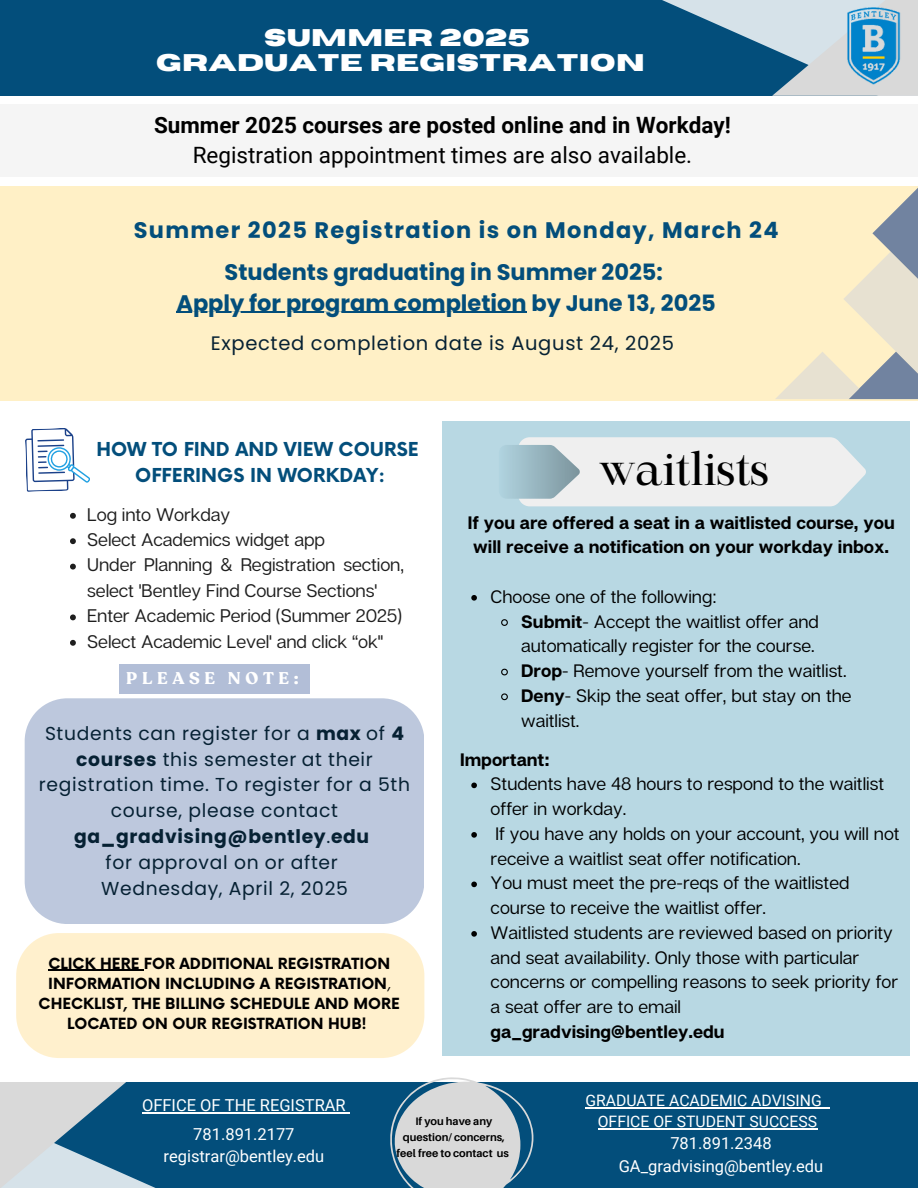
<style>
.page{position:relative;width:918px;height:1188px;background:#fff}
.page>*{position:absolute;margin:0;border:0;box-sizing:border-box;transform-origin:0 0}
.t1{font:45px "Maharlika";color:#000}
.t2{font:700 24px/24.8px "Horizon";letter-spacing:.02em;color:#fff;text-align:center}
.t3{font:700 22.5px/30.3px "Roboto";color:#000;text-align:center}
.t4{font:700 22.5px "Poppins";color:#034e7b}
.t5{font:700 22.5px "Poppins";letter-spacing:.06em;color:#034e7b}
.t6{font:19.5px "Poppins";letter-spacing:.035em;color:#062133}
.t7{font:18.75px/25.8px "Poppins";letter-spacing:.035em;color:#062133;text-align:center}
.t8{font:700 18.75px/25.8px "Now";color:#034e7b;text-align:center}
.t9{font:18.3px/25.3px "Articulat CF";letter-spacing:-.005em;color:#1e1e1e}
.t10{font:18px/24.8px "Articulat CF";color:#000}
.t11{font:700 18px/24.8px "Articulat CF";color:#000;text-align:center}
.t12{font:700 16.95px "Recoleta";letter-spacing:.28em;color:#fff}
.t13{font:16.5px "Roboto";color:#fff}
.t14{font:15.75px "Roboto";color:#fff}
.t15{font:700 15px/20.2px "Now";color:#000;text-align:center}
.t16{font:700 10.8px/16.4px "Aileron";color:#000;text-align:center}
.s1{font-weight:400}
.s2{font-weight:700}
</style>
<div class="page">
<svg style="left:25px;top:428px;width:65px;height:64px"></svg>
<svg style="left:70px;top:513px;width:6px;height:6px"></svg>
<svg style="left:70px;top:538px;width:6px;height:6px"></svg>
<svg style="left:70px;top:564px;width:6px;height:6px"></svg>
<svg style="left:70px;top:614px;width:6px;height:6px"></svg>
<svg style="left:70px;top:640px;width:6px;height:6px"></svg>
<div style="left:0;top:0;width:918px;height:96px;background:#034e7b"></div>
<div style="left:16px;top:933px;width:408px;height:125px;background:#fff0cd"></div>
<hr style="left:48px;top:970px;width:96px;height:1px;background:#000">
<div style="left:0;top:105px;width:918px;height:72px;background:#f5f5f5"></div>
<svg style="left:662px;top:0;width:256px;height:96px"></svg>
<img style="left:835px;top:1px;width:76px;height:88px">
<div style="left:0;top:186px;width:918px;height:214px;background:#fff0c6"></div>
<div style="left:442px;top:422px;width:468px;height:633px;background:#b8d8e3"></div>
<svg style="left:504px;top:437px;width:362px;height:69px;background:#e0e6e8"></svg>
<svg style="left:471px;top:595px;width:6px;height:6px"></svg>
<svg style="left:501px;top:619px;width:7px;height:7px"></svg>
<svg style="left:501px;top:668px;width:7px;height:8px"></svg>
<svg style="left:501px;top:693px;width:7px;height:8px"></svg>
<svg style="left:471px;top:783px;width:6px;height:5px"></svg>
<svg style="left:471px;top:832px;width:6px;height:6px"></svg>
<svg style="left:471px;top:882px;width:6px;height:5px"></svg>
<svg style="left:471px;top:931px;width:6px;height:6px"></svg>
<div style="left:0;top:1082px;width:918px;height:106px;background:#034e7b"></div>
<svg style="left:0;top:1051px;width:196px;height:137px"></svg>
<hr style="left:585px;top:1107px;width:237px;height:1px;background:#fff">
<hr style="left:598px;top:1128px;width:219px;height:2px;background:#fff">
<svg style="left:364px;top:1044px;width:190px;height:144px"></svg>
<svg style="left:776px;top:188px;width:142px;height:211px"></svg>
<div style="left:25px;top:698px;width:399px;height:226px;background:#bdc8dd"></div>
<hr style="left:176px;top:312px;width:351px;height:1px;background:#034e7b">
<hr style="left:142px;top:1113px;width:204px;height:1px;background:#fff">
<div style="left:120px;top:665px;width:190px;height:29px;background:#b2bed7"></div>
<p class="t2" style="left:156px;top:26px;width:490px">SUMMER 2025<br>GRADUATE REGISTRATION</p>
<p class="t3" style="left:154px;top:110px;width:578px">Summer 2025 courses are posted online and in Workday!<br><span class="s1">Registration appointment times are also available.</span></p>
<p class="t5" style="left:134px;top:214px;width:646px">Summer 2025 Registration is on Monday, March 24</p>
<p class="t4" style="left:225px;top:257px;width:440px">Students graduating in Summer 2025:</p>
<p class="t4" style="left:176px;top:287px;width:541px">Apply for program completion by June 13, 2025</p>
<p class="t6" style="left:211px;top:330px;width:465px">Expected completion date is August 24, 2025</p>
<h2 class="t8" style="left:96px;top:437px;width:324px">HOW TO FIND AND VIEW COURSE<br>OFFERINGS IN WORKDAY:</h2>
<p class="t9" style="left:87px;top:501px;width:145px">Log into Workday</p>
<p class="t9" style="left:87px;top:526px;width:239px">Select Academics widget app</p>
<p class="t9" style="left:87px;top:552px;width:318px">Under Planning &amp; Registration section, select 'Bentley Find Course Sections'</p>
<h4 class="t9" style="left:87px;top:603px;width:316px">Enter Academic Period (Summer 2025)</h4>
<p class="t9" style="left:87px;top:628px;width:298px">Select Academic Level' and click “ok"</p>
<p class="t12" style="left:126px;top:667px;width:174px">PLEASE NOTE:</p>
<p class="t7" style="left:39px;top:720px;width:373px">Students can register for a <span class="s2">max</span> of <span class="s2">4 courses</span> this semester at their registration time. To register for a 5th course, please contact <span class="s2">ga_gradvising@bentley</span>.<span class="s2">edu</span></p>
<p class="t7" style="left:106px;top:850px;width:234px">for approval on or after</p>
<p class="t7" style="left:101px;top:876px;width:248px">Wednesday, April 2, 2025</p>
<h3 class="t15" style="left:48px;top:954px;width:343px">CLICK HERE FOR ADDITIONAL REGISTRATION</h3>
<h3 class="t15" style="left:48px;top:974px;width:343px">INFORMATION INCLUDING A REGISTRATION<span class="s1">,</span></h3>
<p class="t15" style="left:39px;top:995px;width:363px">CHECKLIST, THE BILLING SCHEDULE AND MORE<br>LOCATED ON OUR REGISTRATION HUB!</p>
<p class="t1" style="left:600px;top:450px;width:171px">waitlists</p>
<h1 class="t11" style="left:468px;top:509px;width:428px">If you are offered a seat in a waitlisted course, you will receive a notification on your workday inbox.</h1>
<h6 class="t10" style="left:491px;top:584px;width:228px">Choose one of the following:</h6>
<p class="t10" style="left:521px;top:608px;width:299px"><span class="s2">Submit</span>- Accept the waitlist offer and automatically register for the course.</p>
<p class="t10" style="left:521px;top:658px;width:327px"><span class="s2">Drop</span>- Remove yourself from the waitlist.</p>
<p class="t10" style="left:521px;top:683px;width:332px"><span class="s2">Deny</span>- Skip the seat offer, but stay on the waitlist.</p>
<p class="t11" style="left:460px;top:746px;width:91px">Important:</p>
<h6 class="t10" style="left:491px;top:771px;width:395px">Students have 48 hours to respond to the waitlist offer in workday.</h6>
<p class="t10" style="left:491px;top:821px;width:411px">If you have any holds on your account, you will not receive a waitlist seat offer notification.</p>
<p class="t10" style="left:491px;top:870px;width:360px">You must meet the pre-reqs of the waitlisted course to receive the waitlist offer.</p>
<p class="t10" style="left:491px;top:920px;width:409px">Waitlisted students are reviewed based on priority and seat availability. Only those with particular concerns or compelling reasons to seek priority for a seat offer are to email <span class="s2">ga_gradvising@bentley.edu</span></p>
<p class="t13" style="left:142px;top:1096px;width:205px">OFFICE OF THE REGISTRAR</p>
<p class="t13" style="left:193px;top:1124px;width:103px">781.891.2177</p>
<p class="t13" style="left:164px;top:1147px;width:162px">registrar@bentley.edu</p>
<p class="t16" style="left:397px;top:1112px;width:114px">If you have any question/ concerns, feel free to contact us</p>
<p class="t14" style="left:585px;top:1091px;width:238px">GRADUATE ACADEMIC ADVISING</p>
<h5 class="t14" style="left:598px;top:1113px;width:221px">OFFICE OF STUDENT SUCCESS</h5>
<p class="t13" style="left:670px;top:1134px;width:103px">781.891.2348</p>
<p class="t13" style="left:619px;top:1156px;width:206px">GA_gradvising@bentley.edu</p>
</div>
